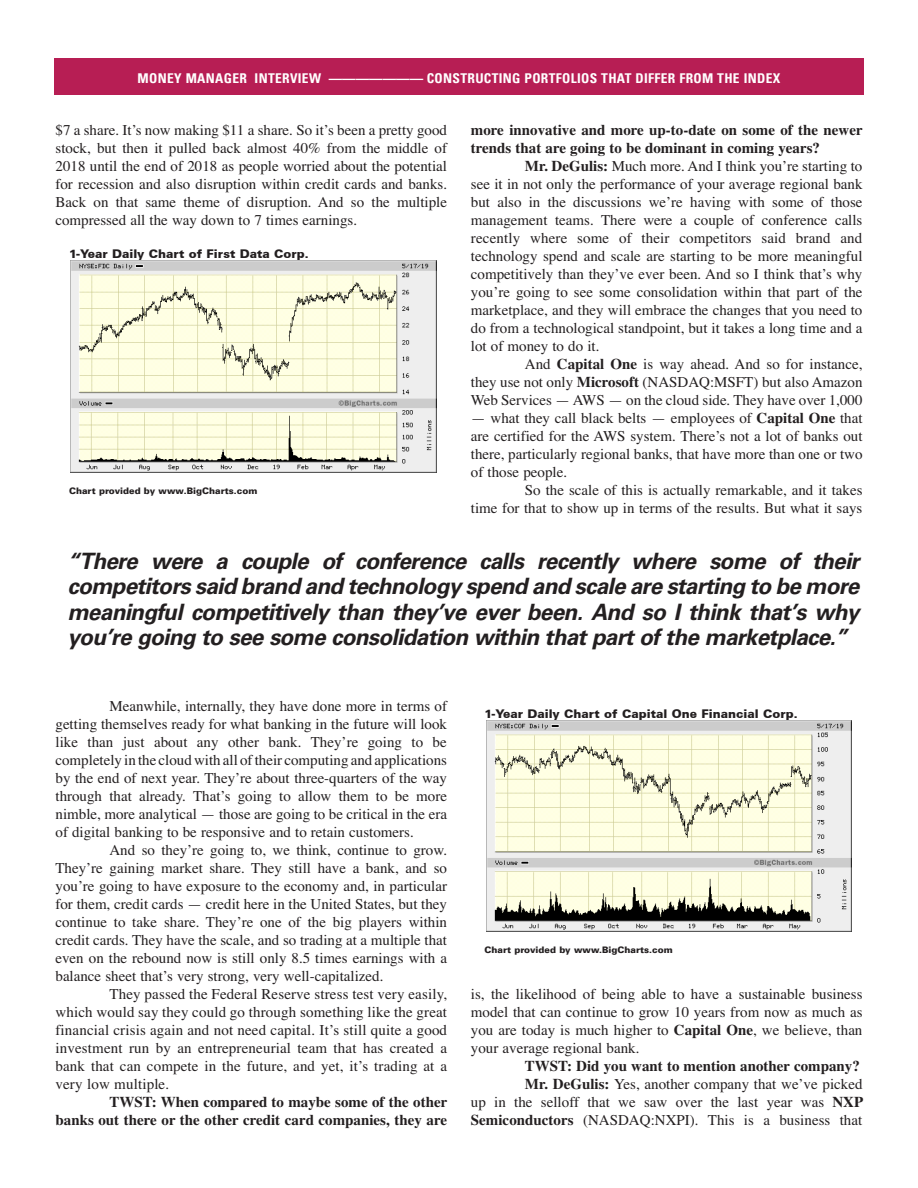
<style>
.page{position:relative;width:918px;height:1188px;background:#fff}
.page>*{position:absolute;margin:0;border:0;box-sizing:border-box;transform-origin:0 0}
.pullquote{font:italic 700 22.5px/25.5px "Univers";letter-spacing:-.03em;color:#231f20;text-align:justify}
.Body_Text{font:15px/18px "Times";color:#231f20;text-align:justify}
.Body_Text-2{font:700 15px/18px "Times";color:#231f20;text-align:right}
.t1{font:700 condensed 13.5px "Univers LT";letter-spacing:.025em;color:#fff}
.t2{font:900 12px "Univers CE";color:#231f20}
.t3{font:900 9px "Univers LT";color:#231f20}
.s1{font-weight:700}
</style>
<div class="page">
<div style="left:54px;top:58px;width:810px;height:36px;background:#b71e54"></div>
<img style="left:71px;top:261px;width:365px;height:211px">
<img style="left:486px;top:720px;width:366px;height:212px">
<p class="t1" style="left:138px;top:70px;width:644px">MONEY MANAGER INTERVIEW ——————— CONSTRUCTING PORTFOLIOS THAT DIFFER FROM THE INDEX</p>
<p class="Body_Text" style="left:56px;top:122px;width:393px">$7 a share. It’s now making $11 a share. So it’s been a pretty good stock, but then it pulled back almost 40% from the middle of 2018 until the end of 2018 as people worried about the potential for recession and also disruption within credit cards and banks.<br>Back on that same theme of disruption. And so the multiple compressed all the way down to 7 times earnings.</p>
<p class="t2" style="left:69px;top:247px;width:241px">1-Year Daily Chart of First Data Corp.</p>
<p class="t3" style="left:69px;top:485px;width:190px">Chart provided by www.BigCharts.com</p>
<p class="Body_Text-2" style="left:471px;top:122px;width:393px;text-align:left">more innovative and more up-to-date on some of the newer trends that are going to be dominant in coming years?</p>
<p class="Body_Text" style="left:471px;top:158px;width:393px;text-indent:54px"><span class="s1">Mr. DeGulis:</span> Much more. And I think you’re starting to see it in not only the performance of your average regional bank but also in the discussions we’re having with some of those management teams. There were a couple of conference calls recently where some of their competitors said brand and technology spend and scale are starting to be more meaningful competitively than they’ve ever been. And so I think that’s why you’re going to see some consolidation within that part of the marketplace, and they will embrace the changes that you need to do from a technological standpoint, but it takes a long time and a lot of money to do it.</p>
<p class="Body_Text" style="left:471px;top:356px;width:393px;text-indent:54px">And <span class="s1">Capital One</span> is way ahead. And so for instance, they use not only <span class="s1">Microsoft</span> (NASDAQ:MSFT) but also Amazon Web Services — AWS — on the cloud side. They have over 1,000</p>
<p class="Body_Text" style="left:471px;top:410px;width:393px">— what they call black belts — employees of <span class="s1">Capital One</span> that are certified for the AWS system. There’s not a lot of banks out there, particularly regional banks, that have more than one or two of those people.</p>
<p class="Body_Text" style="left:471px;top:482px;width:393px;text-align:right">So the scale of this is actually remarkable, and it takes<br>time for that to show up in terms of the results. But what it says</p>
<p class="pullquote" style="left:67px;top:548px;width:794px">“There were a couple of conference calls recently where some of their competitors said brand and technology spend and scale are starting to be more meaningful competitively than they’ve ever been. And so I think that’s why you’re going to see some consolidation within that part of the marketplace.”</p>
<p class="Body_Text" style="left:56px;top:698px;width:393px;text-indent:54px">Meanwhile, internally, they have done more in terms of getting themselves ready for what banking in the future will look like than just about any other bank. They’re going to be completely in the cloud with all of their computing and applications by the end of next year. They’re about three-quarters of the way through that already. That’s going to allow them to be more nimble, more analytical — those are going to be critical in the era of digital banking to be responsive and to retain customers.</p>
<p class="Body_Text" style="left:56px;top:842px;width:393px;text-indent:54px">And so they’re going to, we think, continue to grow.<br>They’re gaining market share. They still have a bank, and so you’re going to have exposure to the economy and, in particular for them, credit cards — credit here in the United States, but they continue to take share. They’re one of the big players within credit cards. They have the scale, and so trading at a multiple that even on the rebound now is still only 8.5 times earnings with a balance sheet that’s very strong, very well-capitalized.</p>
<p class="Body_Text" style="left:56px;top:986px;width:393px;text-indent:54px">They passed the Federal Reserve stress test very easily, which would say they could go through something like the great financial crisis again and not need capital. It’s still quite a good investment run by an entrepreneurial team that has created a bank that can compete in the future, and yet, it’s trading at a very low multiple.</p>
<p class="Body_Text-2" style="left:56px;top:1094px;width:393px">TWST: When compared to maybe some of the other<br>banks out there or the other credit card companies, they are</p>
<p class="t2" style="left:484px;top:706px;width:315px">1-Year Daily Chart of Capital One Financial Corp.</p>
<p class="t3" style="left:484px;top:945px;width:190px">Chart provided by www.BigCharts.com</p>
<p class="Body_Text" style="left:471px;top:986px;width:393px">is, the likelihood of being able to have a sustainable business model that can continue to grow 10 years from now as much as you are today is much higher to <span class="s1">Capital One</span>, we believe, than your average regional bank.</p>
<p class="Body_Text-2" style="left:525px;top:1058px;width:337px">TWST: Did you want to mention another company?</p>
<p class="Body_Text" style="left:471px;top:1076px;width:394px;text-indent:54px"><span class="s1">Mr. DeGulis:</span> Yes, another company that we’ve picked up in the selloff that we saw over the last year was <span class="s1">NXP Semiconductors</span> (NASDAQ:NXPI). This is a business that</p>
</div>
